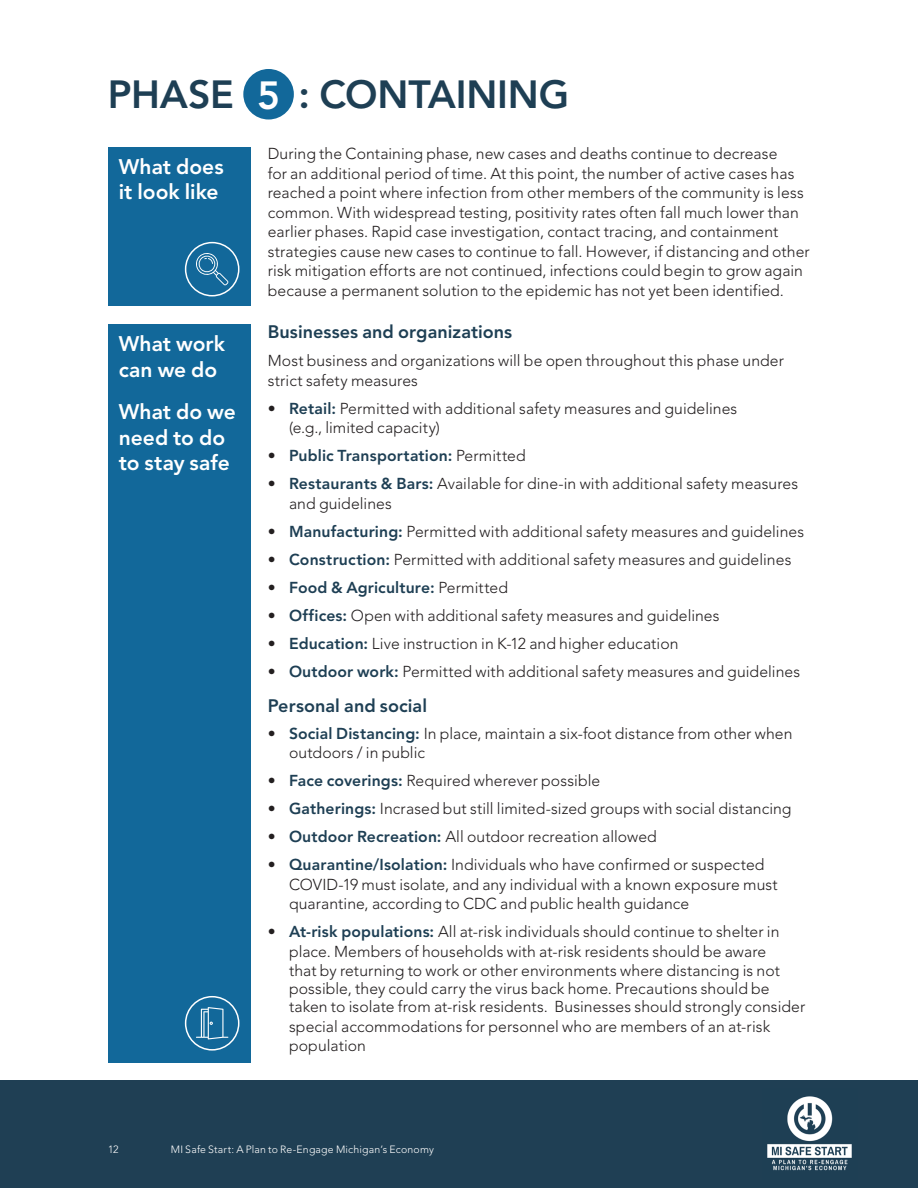
<style>
.page{position:relative;width:918px;height:1188px;background:#fff}
.page>*{position:absolute;margin:0;border:0;box-sizing:border-box;transform-origin:0 0}
.Chapter_heading___Le{font:800 39px "Avenir LT Std";letter-spacing:-.005em;color:#1e3f54}
.Chapter_heading___Le-2{font:800 39px "Avenir LT Std";color:#fff}
.Body_heading___Level{font:800 21px/25.5px "Avenir LT Std";color:#fff}
.Body_heading_-_Level{font:800 18px "Avenir LT Std";letter-spacing:.005em;color:#1e3f54}
.Bullet___Level_1{font:300 15.75px/19.5px "Avenir LT Std";letter-spacing:.005em;color:#231f20}
.Body_text{font:300 15.75px/19.5px "Avenir LT Std";letter-spacing:.005em;color:#231f20}
.Bullet___Level_1-2{font:800 15.75px "Avenir LT Std";letter-spacing:.01em;color:#1e3f54}
.t1{font:300 10.5px "Avenir LT Std";letter-spacing:.02em;color:#fff}
.s1{font-weight:800;color:#1e3f54}
.s2{font-weight:300;color:#231f20}
</style>
<div class="page">
<div style="left:0;top:1080px;width:918px;height:108px;background:#1f3f54"></div>
<img style="left:767px;top:1096px;width:85px;height:75px">
<div style="left:108px;top:325px;width:143px;height:738px;background:#12689a"></div>
<svg style="left:196px;top:1007px;width:32px;height:32px"></svg>
<div style="left:185px;top:996px;width:54px;height:55px;border:2px solid #fff;border-radius:50%"></div>
<div style="left:243px;top:69px;width:51px;height:51px;background:#12689a;border-radius:50%"></div>
<div style="left:108px;top:147px;width:143px;height:159px;background:#12689a"></div>
<svg style="left:196px;top:253px;width:33px;height:33px"></svg>
<div style="left:185px;top:242px;width:54px;height:54px;border:2px solid #fff;border-radius:50%"></div>
<p class="Chapter_heading___Le" style="left:108px;top:71px;width:127px">PHASE</p>
<p class="Chapter_heading___Le" style="left:299px;top:71px;width:272px">: CONTAINING</p>
<p class="Chapter_heading___Le-2" style="left:257px;top:72px;width:25px">5</p>
<h3 class="Body_heading___Level" style="left:119px;top:154px;width:106px">What does it look like</h3>
<h3 class="Body_heading___Level" style="left:119px;top:331px;width:108px">What work can we do</h3>
<h3 class="Body_heading___Level" style="left:119px;top:399px;width:119px">What do we need to do to stay safe</h3>
<p class="Body_text" style="left:268px;top:144px;width:544px">During the Containing phase, new cases and deaths continue to decrease<br>for an additional period of time. At this point, the number of active cases has reached a point where infection from other members of the community is less common. With widespread testing, positivity rates often fall much lower than earlier phases. Rapid case investigation, contact tracing, and containment strategies cause new cases to continue to fall. However, if distancing and other risk mitigation efforts are not continued, infections could begin to grow again because a permanent solution to the epidemic has not yet been identified.</p>
<p class="Body_heading_-_Level" style="left:268px;top:321px;width:246px">Businesses and organizations</p>
<p class="Body_text" style="left:268px;top:351px;width:518px">Most business and organizations will be open throughout this phase under strict safety measures</p>
<p class="Bullet___Level_1" style="left:289px;top:399px;width:450px;text-indent:-21px">• <span class="s1">Retail:</span> Permitted with additional safety measures and guidelines (e.g., limited capacity)</p>
<p class="Bullet___Level_1-2" style="left:268px;top:447px;width:259px"><span class="s2">•</span> Public Transportation: <span class="s2">Permitted</span></p>
<p class="Bullet___Level_1" style="left:289px;top:474px;width:511px;text-indent:-21px">• <span class="s1">Restaurants &amp; Bars:</span> Available for dine-in with additional safety measures and guidelines</p>
<p class="Bullet___Level_1" style="left:268px;top:522px;width:538px">• <span class="s1">Manufacturing:</span> Permitted with additional safety measures and guidelines</p>
<p class="Bullet___Level_1" style="left:268px;top:550px;width:525px">• <span class="s1">Construction:</span> Permitted with additional safety measures and guidelines</p>
<p class="Bullet___Level_1-2" style="left:268px;top:578px;width:242px"><span class="s2">•</span> Food &amp; Agriculture: <span class="s2">Permitted</span></p>
<p class="Bullet___Level_1" style="left:268px;top:606px;width:453px">• <span class="s1">Offices:</span> Open with additional safety measures and guidelines</p>
<p class="Bullet___Level_1" style="left:268px;top:634px;width:412px">• <span class="s1">Education:</span> Live instruction in K-12 and higher education</p>
<p class="Bullet___Level_1" style="left:268px;top:662px;width:534px">• <span class="s1">Outdoor work:</span> Permitted with additional safety measures and guidelines</p>
<p class="Body_heading_-_Level" style="left:268px;top:695px;width:161px">Personal and social</p>
<p class="Bullet___Level_1" style="left:289px;top:723px;width:505px;text-indent:-21px">• <span class="s1">Social Distancing:</span> In place, maintain a six-foot distance from other when outdoors / in public</p>
<p class="Bullet___Level_1" style="left:268px;top:771px;width:334px">• <span class="s1">Face coverings:</span> Required wherever possible</p>
<p class="Bullet___Level_1" style="left:268px;top:799px;width:525px">• <span class="s1">Gatherings:</span> Incrased but still limited-sized groups with social distancing</p>
<p class="Bullet___Level_1" style="left:268px;top:827px;width:391px">• <span class="s1">Outdoor Recreation:</span> All outdoor recreation allowed</p>
<p class="Bullet___Level_1" style="left:289px;top:855px;width:490px;text-indent:-21px">• <span class="s1">Quarantine/Isolation:</span> Individuals who have confirmed or suspected<br>COVID-19 must isolate, and any individual with a known exposure must quarantine, according to CDC and public health guidance</p>
<p class="Bullet___Level_1" style="left:289px;top:922px;width:492px;text-indent:-21px">• <span class="s1">At-risk populations:</span> All at-risk individuals should continue to shelter in place. Members of households with at-risk residents should be aware that by returning to work or other environments where distancing is not</p>
<p class="Bullet___Level_1" style="left:289px;top:980px;width:518px;line-height:18px">possible, they could carry the virus back home. Precautions should be taken to isolate from at-risk residents. Businesses should strongly consider</p>
<p class="Bullet___Level_1" style="left:289px;top:1016px;width:483px">special accommodations for personnel who are members of an at-risk population</p>
<p class="t1" style="left:108px;top:1144px;width:12px">12</p>
<p class="t1" style="left:171px;top:1144px;width:265px">MI Safe Start: A Plan to Re-Engage Michigan’s Economy</p>
</div>
